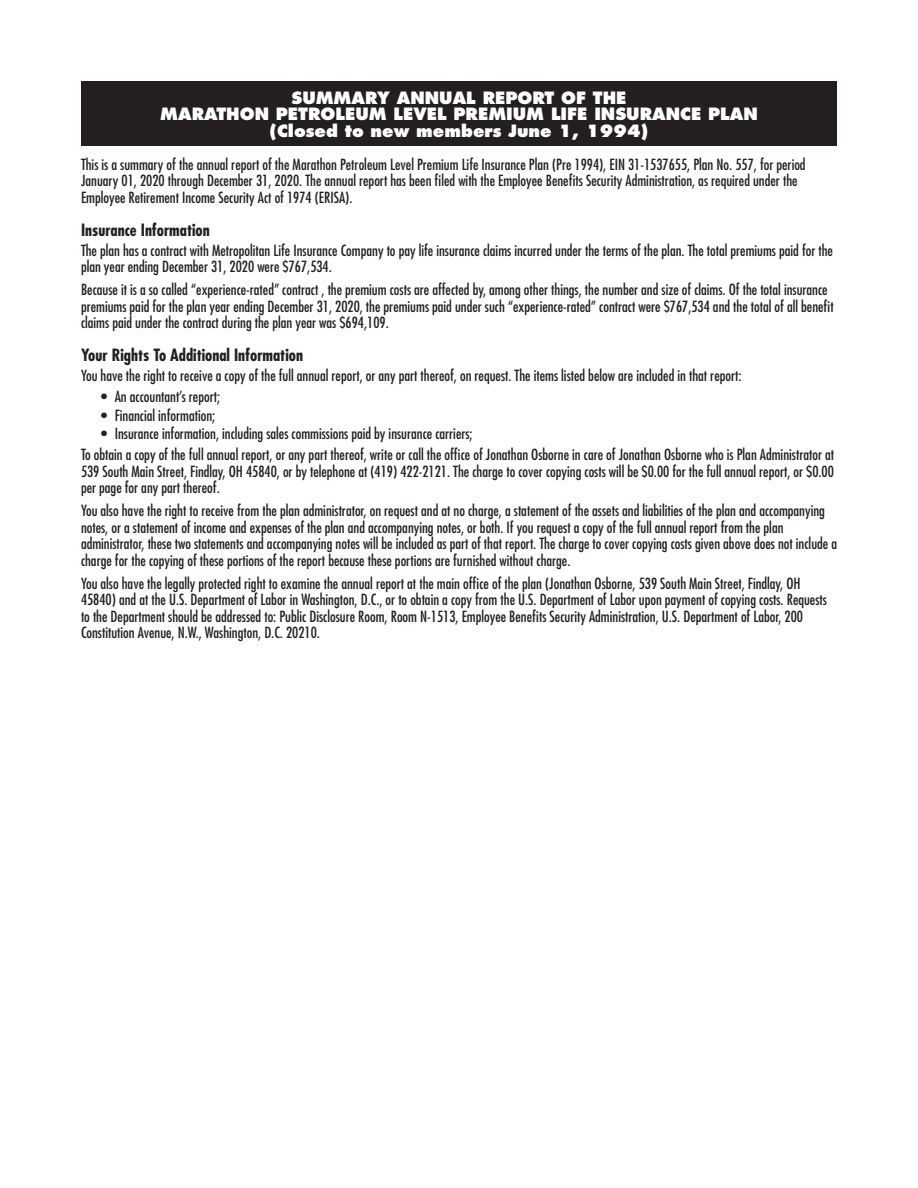
<style>
.page{position:relative;width:918px;height:1188px;background:#fff}
.page>*{position:absolute;margin:0;border:0;box-sizing:border-box;transform-origin:0 0}
.Bar_Header{font:800 16.5px/16.5px "Futura Std";color:#fff;text-align:center}
.Sub_Head{font:700 condensed 16.5px "Futura Std";color:#231f20}
.Text{font:condensed 15px/16.5px "Futura Std";color:#231f20}
</style>
<div class="page">
<div style="left:81px;top:81px;width:756px;height:65px;background:#231f20"></div>
<p class="Bar_Header" style="left:160px;top:89px;width:599px">SUMMARY ANNUAL REPORT OF THE<br>MARATHON PETROLEUM LEVEL PREMIUM LIFE INSURANCE PLAN (Closed to new members June 1, 1994)</p>
<p class="Text" style="left:81px;top:156px;width:726px">This is a summary of the annual report of the Marathon Petroleum Level Premium Life Insurance Plan (Pre 1994), EIN 31-1537655, Plan No. 557, for period<br>January 01, 2020 through December 31, 2020. The annual report has been filed with the Employee Benefits Security Administration, as required under the<br>Employee Retirement Income Security Act of 1974 (ERISA).</p>
<p class="Sub_Head" style="left:81px;top:220px;width:130px">Insurance Information</p>
<p class="Text" style="left:81px;top:242px;width:754px">The plan has a contract with Metropolitan Life Insurance Company to pay life insurance claims incurred under the terms of the plan. The total premiums paid for the plan year ending December 31, 2020 were $767,534.</p>
<p class="Text" style="left:81px;top:281px;width:754px">Because it is a so called “experience-rated” contract , the premium costs are affected by, among other things, the number and size of claims. Of the total insurance premiums paid for the plan year ending December 31, 2020, the premiums paid under such “experience-rated” contract were $767,534 and the total of all benefit claims paid under the contract during the plan year was $694,109.</p>
<p class="Sub_Head" style="left:81px;top:345px;width:224px">Your Rights To Additional Information</p>
<p class="Text" style="left:81px;top:367px;width:662px">You have the right to receive a copy of the full annual report, or any part thereof, on request. The items listed below are included in that report:</p>
<p class="Text" style="left:101px;top:388px;width:120px">• An accountant’s report;</p>
<p class="Text" style="left:101px;top:407px;width:116px">• Financial information;</p>
<p class="Text" style="left:101px;top:425px;width:373px">• Insurance information, including sales commissions paid by insurance carriers;</p>
<p class="Text" style="left:81px;top:446px;width:755px;text-align:justify">To obtain a copy of the full annual report, or any part thereof, write or call the office of Jonathan Osborne in care of Jonathan Osborne who is Plan Administrator at 539 South Main Street, Findlay, OH 45840, or by telephone at (419) 422-2121. The charge to cover copying costs will be $0.00 for the full annual report, or $0.00 per page for any part thereof.</p>
<p class="Text" style="left:81px;top:502px;width:758px">You also have the right to receive from the plan administrator, on request and at no charge, a statement of the assets and liabilities of the plan and accompanying notes, or a statement of income and expenses of the plan and accompanying notes, or both. If you request a copy of the full annual report from the plan administrator, these two statements and accompanying notes will be included as part of that report. The charge to cover copying costs given above does not include a charge for the copying of these portions of the report because these portions are furnished without charge.</p>
<p class="Text" style="left:81px;top:575px;width:747px">You also have the legally protected right to examine the annual report at the main office of the plan (Jonathan Osborne, 539 South Main Street, Findlay, OH 45840) and at the U.S. Department of Labor in Washington, D.C., or to obtain a copy from the U.S. Department of Labor upon payment of copying costs. Requests to the Department should be addressed to: Public Disclosure Room, Room N-1513, Employee Benefits Security Administration, U.S. Department of Labor, 200<br>Constitution Avenue, N.W., Washington, D.C. 20210.</p>
</div>
